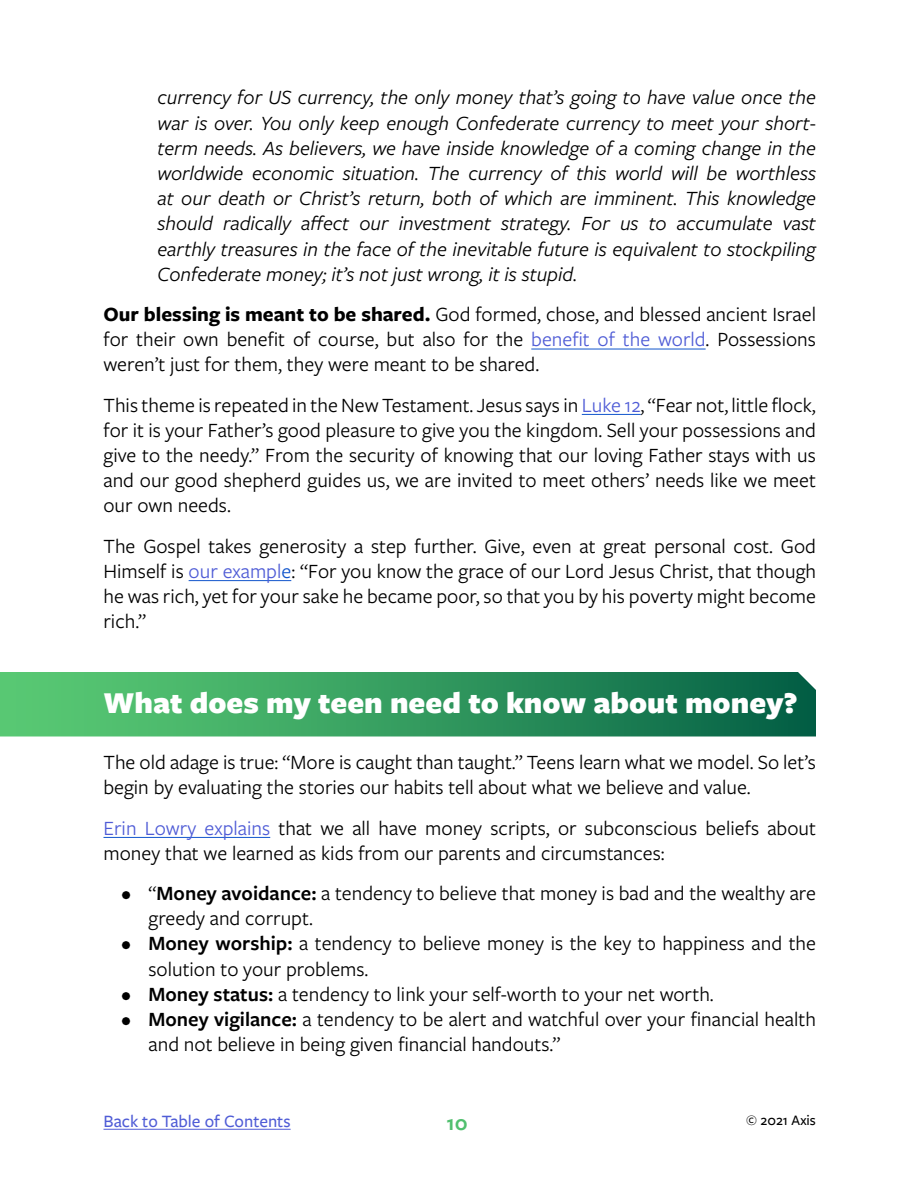
<style>
.page{position:relative;width:918px;height:1188px;background:#fff}
.page>*{position:absolute;margin:0;border:0;box-sizing:border-box;transform-origin:0 0}
.t1{font:900 31.5px "Freight Sans Pro";color:#fff}
.t2{font:600 22.5px "Freight Sans Pro";color:#51c06f}
.t3{font:21px/25.2px "Freight Sans Pro";color:#000}
.t4{font:italic 21px/25.2px "Freight Sans Pro";color:#000;text-align:justify}
.t5{font:500 18px "Freight Sans Pro";color:#4f5cd6}
.t6{font:500 15px "Freight Sans Pro";color:#000}
.s1{font-weight:700}
.s2{color:#4f5cd6}
.s3{color:#15c}
.s4{font-weight:600}
</style>
<div class="page">
<hr style="left:531px;top:349px;width:175px;height:1px;background:#15c">
<hr style="left:582px;top:414px;width:59px;height:1px;background:#15c">
<hr style="left:189px;top:580px;width:102px;height:1px;background:#15c">
<hr style="left:104px;top:837px;width:166px;height:1px;background:#15c">
<hr style="left:104px;top:1129px;width:187px;height:1px;background:#4f5cd6">
<svg style="left:0;top:672px;width:816px;height:64px;background:#32995e"></svg>
<p class="t4" style="left:158px;top:84px;width:660px">currency for US currency, the only money that’s going to have value once the war is over. You only keep enough Confederate currency to meet your short&shy;term needs. As believers, we have inside knowledge of a coming change in the worldwide economic situation. The currency of this world will be worthless at our death or Christ’s return, both of which are imminent. This knowledge should radically affect our investment strategy. For us to accumulate vast earthly treasures in the face of the inevitable future is equivalent to stockpiling Confederate money; it’s not just wrong, it is stupid.</p>
<p class="t3" style="left:104px;top:301px;width:714px;text-align:justify"><span class="s1">Our blessing is meant to be shared.</span> God formed, chose, and blessed ancient Israel for their own benefit of course, but also for the <span class="s2">benefit of the world</span>. Possessions weren’t just for them, they were meant to be shared.</p>
<p class="t3" style="left:104px;top:391px;width:714px;text-align:justify">This theme is repeated in the New Testament. Jesus says in <span class="s2">Luke 12</span>, “Fear not, little flock, for it is your Father’s good pleasure to give you the kingdom. Sell your possessions and give to the needy.” From the security of knowing that our loving Father stays with us and our good shepherd guides us, we are invited to meet others’ needs like we meet our own needs.</p>
<p class="t3" style="left:104px;top:532px;width:714px;text-align:justify">The Gospel takes generosity a step further. Give, even at great personal cost. God Himself is <span class="s2">our exampl</span><span class="s3">e</span>: “For you know the grace of our Lord Jesus Christ, that though he was rich, yet for your sake he became poor, so that you by his poverty might become rich.”</p>
<h1 class="t1" style="left:104px;top:680px;width:696px">What does my teen need to know about money?</h1>
<p class="t3" style="left:104px;top:749px;width:714px">The old adage is true: “More is caught than taught.” Teens learn what we model. So let’s begin by evaluating the stories our habits tell about what we believe and value.</p>
<p class="t3" style="left:104px;top:814px;width:714px"><span class="s2">Erin Lowry explains</span> that we all have money scripts, or subconscious beliefs about money that we learned as kids from our parents and circumstances:</p>
<p class="t3" style="left:149px;top:880px;width:669px;text-indent:-27px">• “<span class="s4">Money avoidance:</span> a tendency to believe that money is bad and the wealthy are greedy and corrupt.</p>
<p class="t3" style="left:149px;top:930px;width:669px;text-indent:-27px"><span class="s4">• Money worship:</span> a tendency to believe money is the key to happiness and the solution to your problems.</p>
<p class="t3" style="left:122px;top:980px;width:594px"><span class="s4">• Money status:</span> a tendency to link your self-worth to your net worth.</p>
<p class="t3" style="left:149px;top:1006px;width:669px;text-indent:-27px"><span class="s4">• Money vigilance:</span> a tendency to be alert and watchful over your financial health and not believe in being given financial handouts.”</p>
<p class="t5" style="left:104px;top:1109px;width:189px">Back to Table of Contents</p>
<p class="t2" style="left:447px;top:1107px;width:23px">10</p>
<p class="t6" style="left:746px;top:1110px;width:71px">© 2021 Axis</p>
</div>
